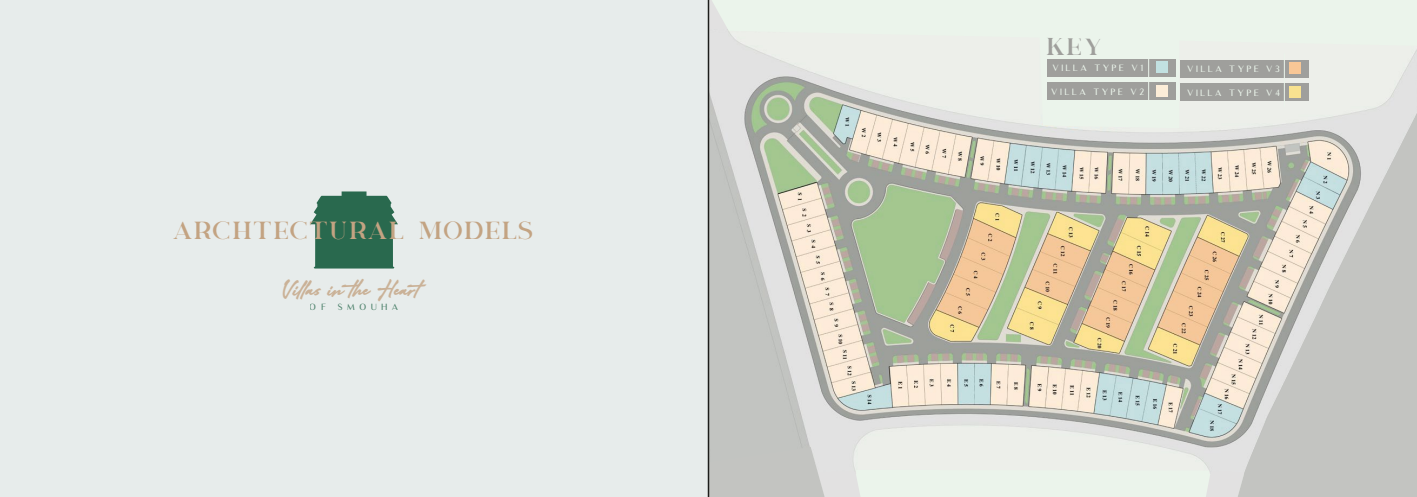
<style>
.page{position:relative;width:1417px;height:497px;background:#fff}
.page>*{position:absolute;margin:0;border:0;box-sizing:border-box;transform-origin:0 0}
.t1{font:22.65px "Adelina Camarie";color:#c3a382}
.t2{font:21.83px "Marlowe Free For Personal Use Only";color:#9f9f9c}
.t3{font:21.38px "Marlowe Free For Personal Use Only";letter-spacing:.1em;color:#c3a382}
.t4{font:8.7px "Luxia";letter-spacing:.3em;color:#ebf4eb}
.t5{font:8.55px "Luxia";letter-spacing:.54em;color:#29694e}
</style>
<div class="page">
<div style="left:0;top:0;width:708px;height:496px;background:#e7eceb"></div>
<svg style="left:310px;top:191px;width:88px;height:77px;background:#477e67"></svg>
<svg style="left:707px;top:0;width:1px;height:46px"></svg>
<img style="left:709px;top:29px;width:708px;height:417px">
<div style="left:1039px;top:46px;width:140px;height:82px;background:#ebf4eb"></div>
<div style="left:1047px;top:59px;width:128px;height:18px;background:#9f9f9c"></div>
<div style="left:1047px;top:82px;width:128px;height:18px;background:#9f9f9c"></div>
<div style="left:1180px;top:60px;width:128px;height:18px;background:#9f9f9c"></div>
<div style="left:1180px;top:83px;width:128px;height:18px;background:#9f9f9c"></div>
<div style="left:1155px;top:61px;width:12px;height:12px;background:#c2e1e1"></div>
<div style="left:1155px;top:85px;width:12px;height:12px;background:#fcedd8"></div>
<div style="left:1288px;top:62px;width:12px;height:12px;background:#f8c796"></div>
<hr style="left:1148px;top:53px;width:1px;height:54px;background:#ebf4eb">
<hr style="left:1284px;top:53px;width:1px;height:54px;background:#ebf4eb">
<div style="left:709px;top:0;width:28px;height:29px;background:#e2e1e1"></div>
<div style="left:711px;top:0;width:706px;height:46px;background:#ebf4eb"></div>
<svg style="left:1230px;top:73px;width:187px;height:423px;background:#cccbc5"></svg>
<svg style="left:709px;top:446px;width:539px;height:50px;background:#e1e5e0"></svg>
<hr style="left:708px;top:0;width:1px;height:496px;background:#1d1d1b">
<h3 class="t3" style="left:173px;top:215px;width:360px">ARCHTECTURAL MODELs</h3>
<h1 class="t1" style="left:281px;top:271px;width:155px">Villas in the Heart</h1>
<p class="t5" style="left:310px;top:301px;width:18px">O F</p>
<p class="t5" style="left:338px;top:301px;width:62px">SMOUHA</p>
<h2 class="t2" style="left:1046px;top:31px;width:58px">KEY</h2>
<p class="t4" style="left:1052px;top:62px;width:92px">VILLA TYPE V1</p>
<p class="t4" style="left:1051px;top:86px;width:94px">VILLA TYPE V2</p>
<p class="t4" style="left:1187px;top:63px;width:94px">VILLA TYPE V3</p>
<p class="t4" style="left:1187px;top:87px;width:95px">VILLA TYPE V4</p>
</div>
